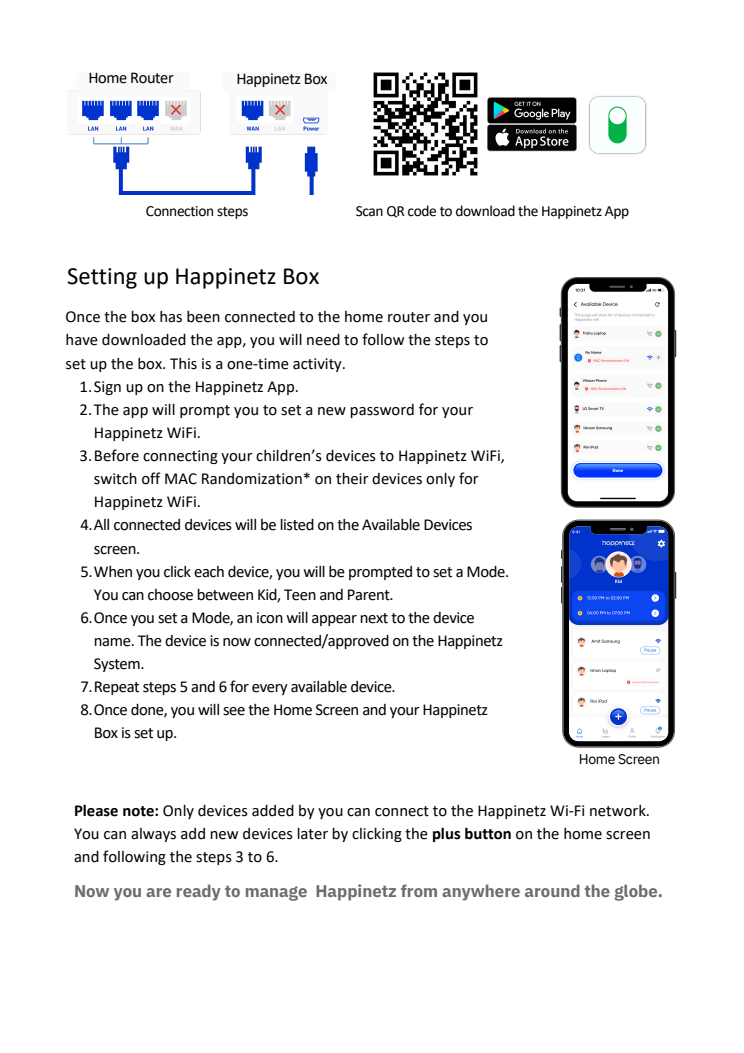
<style>
.page{position:relative;width:744px;height:1053px;background:#fff}
.page>*{position:absolute;margin:0;border:0;box-sizing:border-box;transform-origin:0 0}
.t1{font:24.68px "Calibri";color:#000}
.t2{font:700 16.8px "IBM Plex Sans";color:#6c6c6e}
.t3{font:16.68px/23.1px "Calibri";letter-spacing:-.025em;color:#000}
.t4{font:16.68px/23.1px "Calibri";color:#000}
.t5{font:16.4px "Calibri";letter-spacing:-.025em;color:#000}
.t6{font:15.48px "Calibri";letter-spacing:-.025em;color:#000}
.t7{font:14.08px "IBM Plex Sans";letter-spacing:-.025em;color:#000}
.s1{font-weight:700}
</style>
<div class="page">
<img style="left:67px;top:90px;width:261px;height:104px">
<img style="left:373px;top:72px;width:105px;height:104px">
<div style="left:76px;top:72px;width:114px;height:20px;background:#fafafa;border-radius:6px"></div>
<div style="left:222px;top:72px;width:115px;height:20px;background:#fafafa;border-radius:6px"></div>
<img style="left:488px;top:98px;width:88px;height:53px">
<img style="left:589px;top:96px;width:58px;height:59px">
<svg style="left:561px;top:519px;width:115px;height:228px"></svg>
<img style="left:559px;top:278px;width:118px;height:229px">
<p class="t5" style="left:88px;top:70px;width:87px">Home Router</p>
<p class="t5" style="left:236px;top:72px;width:93px">Happinetz Box</p>
<p class="t6" style="left:146px;top:205px;width:104px">Connection steps</p>
<p class="t6" style="left:356px;top:205px;width:275px">Scan QR code to download the Happinetz App</p>
<p class="t1" style="left:67px;top:265px;width:254px">Setting up Happinetz Box</p>
<p class="t3" style="left:66px;top:306px;width:425px;text-align:justify">Once the box has been connected to the home router and you have downloaded the app, you will need to follow the steps to set up the box. This is a one-time activity.</p>
<p class="t4" style="left:80px;top:376px;width:221px">1.Sign up on the Happinetz App.</p>
<p class="t4" style="left:94px;top:399px;width:381px;text-indent:-14px">2.The app will prompt you to set a new password for your<br>Happinetz WiFi.</p>
<p class="t4" style="left:94px;top:445px;width:413px;text-indent:-14px">3.Before connecting your children’s devices to Happinetz WiFi, switch off MAC Randomization* on their devices only for<br>Happinetz WiFi.</p>
<p class="t3" style="left:94px;top:514px;width:380px;text-indent:-13px">4.All connected devices will be listed on the Available Devices screen.</p>
<p class="t3" style="left:94px;top:561px;width:417px;text-indent:-13px">5.When you click each device, you will be prompted to set a Mode.<br>You can choose between Kid, Teen and Parent.</p>
<p class="t3" style="left:94px;top:607px;width:411px;text-indent:-13px">6.Once you set a Mode, an icon will appear next to the device name. The device is now connected/approved on the Happinetz<br>System.</p>
<p class="t3" style="left:80px;top:676px;width:317px">7.Repeat steps 5 and 6 for every available device.</p>
<p class="t3" style="left:94px;top:699px;width:396px;text-indent:-13px">8.Once done, you will see the Home Screen and your Happinetz<br>Box is set up.</p>
<p class="t7" style="left:579px;top:749px;width:83px">Home Screen</p>
<p class="t3" style="left:74px;top:800px;width:579px;text-align:justify"><span class="s1">Please note:</span> Only devices added by you can connect to the Happinetz Wi-Fi network.<br>You can always add new devices later by clicking the <span class="s1">plus button</span> on the home screen and following the steps 3 to 6.</p>
<p class="t2" style="left:74px;top:880px;width:591px">Now you are ready to manage Happinetz from anywhere around the globe.</p>
</div>
